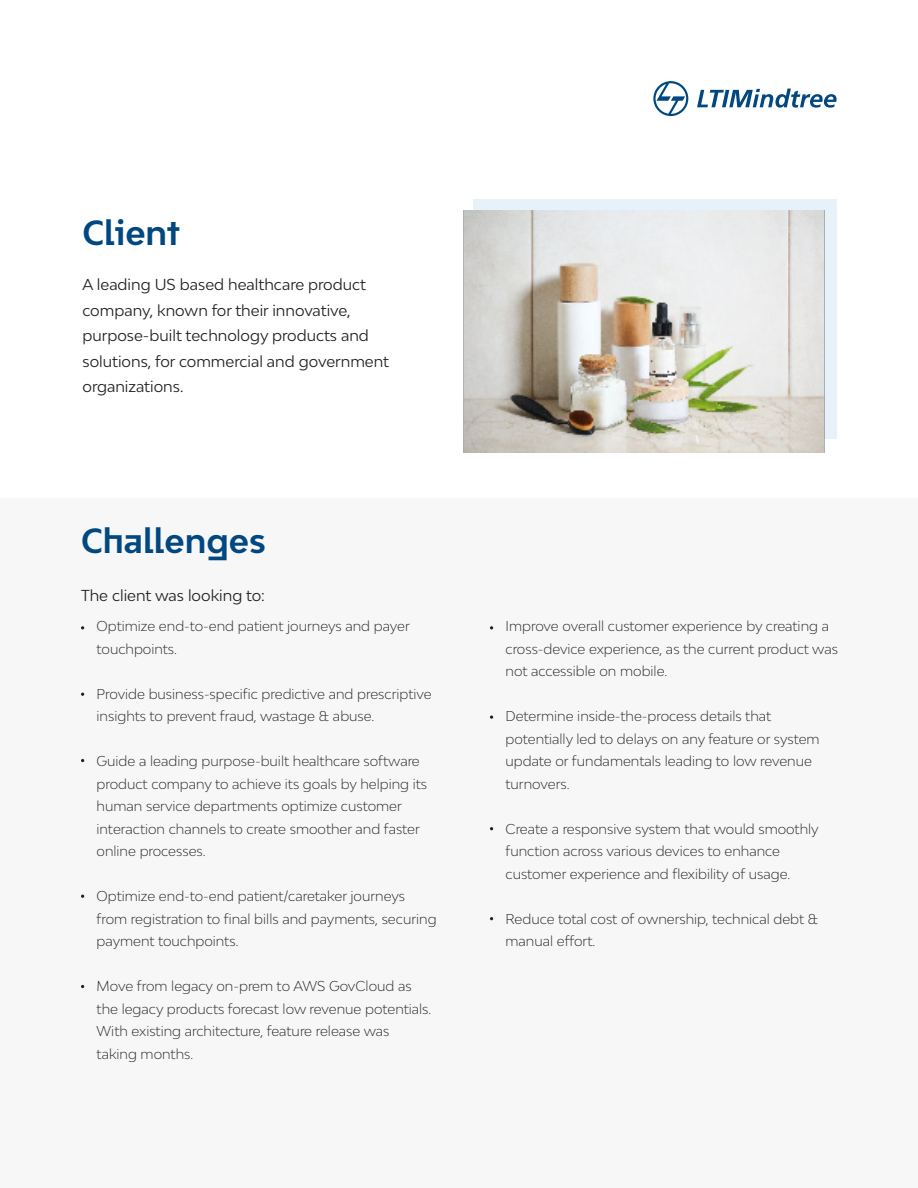
<style>
.page{position:relative;width:918px;height:1188px;background:#fff}
.page>*{position:absolute;margin:0;border:0;box-sizing:border-box;transform-origin:0 0}
.t1{font:700 33px "Bw Modelica LTI";color:#014881}
.t2{font:15px/25.5px "Bw Modelica";color:#231f20}
.t3{font:300 13.5px/22.5px "Bw Modelica";color:#231f20}
</style>
<div class="page">
<div style="left:0;top:499px;width:918px;height:689px;background:#f7f7f7"></div>
<div style="left:473px;top:199px;width:364px;height:239px;background:#e7f1fa"></div>
<svg style="left:490px;top:715px;width:3px;height:4px"></svg>
<img style="left:463px;top:211px;width:362px;height:241px">
<svg style="left:653px;top:81px;width:35px;height:35px"></svg>
<svg style="left:697px;top:89px;width:140px;height:19px"></svg>
<h1 class="t1" style="left:82px;top:212px;width:99px">Client</h1>
<p class="t2" style="left:82px;top:272px;width:308px">A leading US based healthcare product company, known for their innovative, purpose-built technology products and solutions, for commercial and government organizations.</p>
<h1 class="t1" style="left:81px;top:520px;width:187px">Challenges</h1>
<p class="t2" style="left:81px;top:582px;width:185px">The client was looking to:</p>
<p class="t3" style="left:97px;top:615px;width:315px">Optimize end-to-end patient journeys and payer touchpoints.</p>
<p class="t3" style="left:97px;top:682px;width:337px">Provide business-specific predictive and prescriptive insights to prevent fraud, wastage &amp; abuse.</p>
<p class="t3" style="left:97px;top:750px;width:332px">Guide a leading purpose-built healthcare software product company to achieve its goals by helping its human service departments optimize customer interaction channels to create smoother and faster online processes.</p>
<p class="t3" style="left:97px;top:885px;width:342px">Optimize end-to-end patient/caretaker journeys from registration to final bills and payments, securing payment touchpoints.</p>
<p class="t3" style="left:97px;top:975px;width:336px">Move from legacy on-prem to AWS GovCloud as the legacy products forecast low revenue potentials.<br>With existing architecture, feature release was taking months.</p>
<p class="t3" style="left:506px;top:615px;width:334px">Improve overall customer experience by creating a cross-device experience, as the current product was not accessible on mobile.</p>
<p class="t3" style="left:506px;top:705px;width:316px">Determine inside-the-process details that potentially led to delays on any feature or system update or fundamentals leading to low revenue turnovers.</p>
<p class="t3" style="left:506px;top:817px;width:315px">Create a responsive system that would smoothly function across various devices to enhance customer experience and flexibility of usage.</p>
<p class="t3" style="left:506px;top:907px;width:314px">Reduce total cost of ownership, technical debt &amp; manual effort.</p>
</div>
